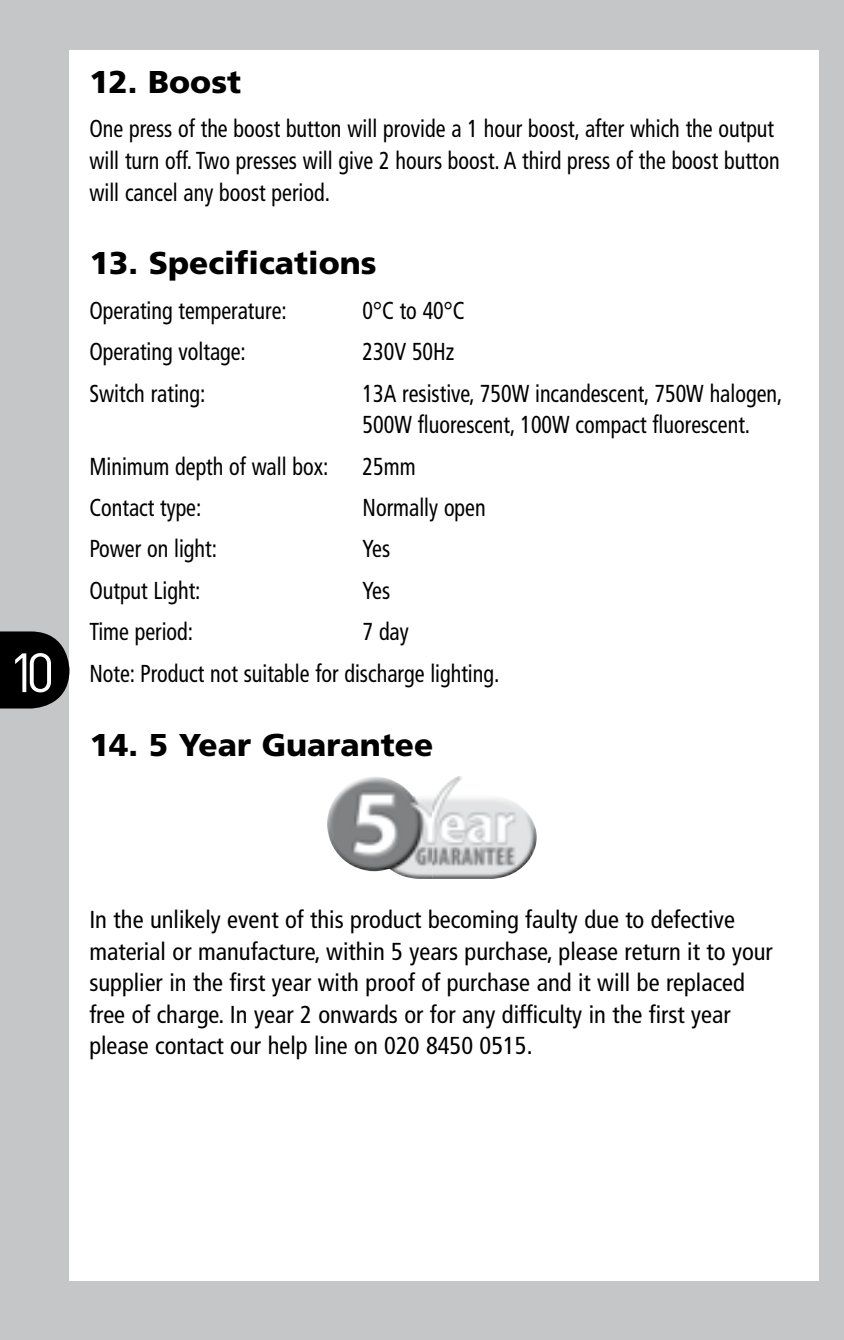
<style>
.page{position:relative;width:844px;height:1340px;background:#fff}
.page>*{position:absolute;margin:0;border:0;box-sizing:border-box;transform-origin:0 0}
.t1{font:54.25px "DIN";color:#fff}
.t2{font:900 31.5px "Frutiger LT";color:#000}
.t3{font:condensed 24.5px/31.5px "Frutiger LT";color:#000;scale:.9 1}
.t4{font:condensed 24.5px/31.5px "Frutiger LT";color:#000}
</style>
<div class="page">
<div style="left:0;top:0;width:843px;height:1339px;background:#c5c6c8"></div>
<div style="left:69px;top:50px;width:750px;height:1230px;background:#fff"></div>
<svg style="left:0;top:631px;width:69px;height:77px;background:#151515"></svg>
<img style="left:327px;top:776px;width:209px;height:102px">
<h1 class="t1" style="left:8px;top:638px;width:48px">10</h1>
<p class="t2" style="left:89px;top:63px;width:153px">12. Boost</p>
<p class="t3" style="left:89px;top:113px;width:768px">One press of the boost button will provide a 1 hour boost, after which the output will turn off. Two presses will give 2 hours boost. A third press of the boost button will cancel any boost period.</p>
<p class="t2" style="left:90px;top:244px;width:288px">13. Specifications</p>
<p class="t3" style="left:89px;top:294px;width:221px">Operating temperature:</p>
<p class="t3" style="left:362px;top:294px;width:115px">0°C to 40°C</p>
<p class="t3" style="left:89px;top:336px;width:175px">Operating voltage:</p>
<p class="t3" style="left:362px;top:336px;width:104px">230V 50Hz</p>
<p class="t3" style="left:89px;top:377px;width:130px">Switch rating:</p>
<p class="t3" style="left:362px;top:377px;width:468px">13A resistive, 750W incandescent, 750W halogen,<br>500W fluorescent, 100W compact fluorescent.</p>
<p class="t3" style="left:89px;top:450px;width:267px">Minimum depth of wall box:</p>
<p class="t3" style="left:362px;top:450px;width:60px">25mm</p>
<p class="t3" style="left:89px;top:492px;width:126px">Contact type:</p>
<p class="t3" style="left:362px;top:492px;width:138px">Normally open</p>
<p class="t3" style="left:89px;top:533px;width:143px">Power on light:</p>
<p class="t3" style="left:362px;top:533px;width:32px">Yes</p>
<p class="t3" style="left:89px;top:575px;width:125px">Output Light:</p>
<p class="t3" style="left:362px;top:575px;width:32px">Yes</p>
<p class="t3" style="left:89px;top:616px;width:117px">Time period:</p>
<p class="t3" style="left:89px;top:611px;width:457px;line-height:41.3px;text-indent:273px">7 day<br>Note: Product not suitable for discharge lighting.</p>
<p class="t2" style="left:90px;top:725px;width:345px">14. 5 Year Guarantee</p>
<p class="t4" style="left:89px;top:904px;width:684px">In the unlikely event of this product becoming faulty due to defective material or manufacture, within 5 years purchase, please return it to your supplier in the first year with proof of purchase and it will be replaced free of charge. In year 2 onwards or for any difficulty in the first year please contact our help line on 020 8450 0515.</p>
</div>
